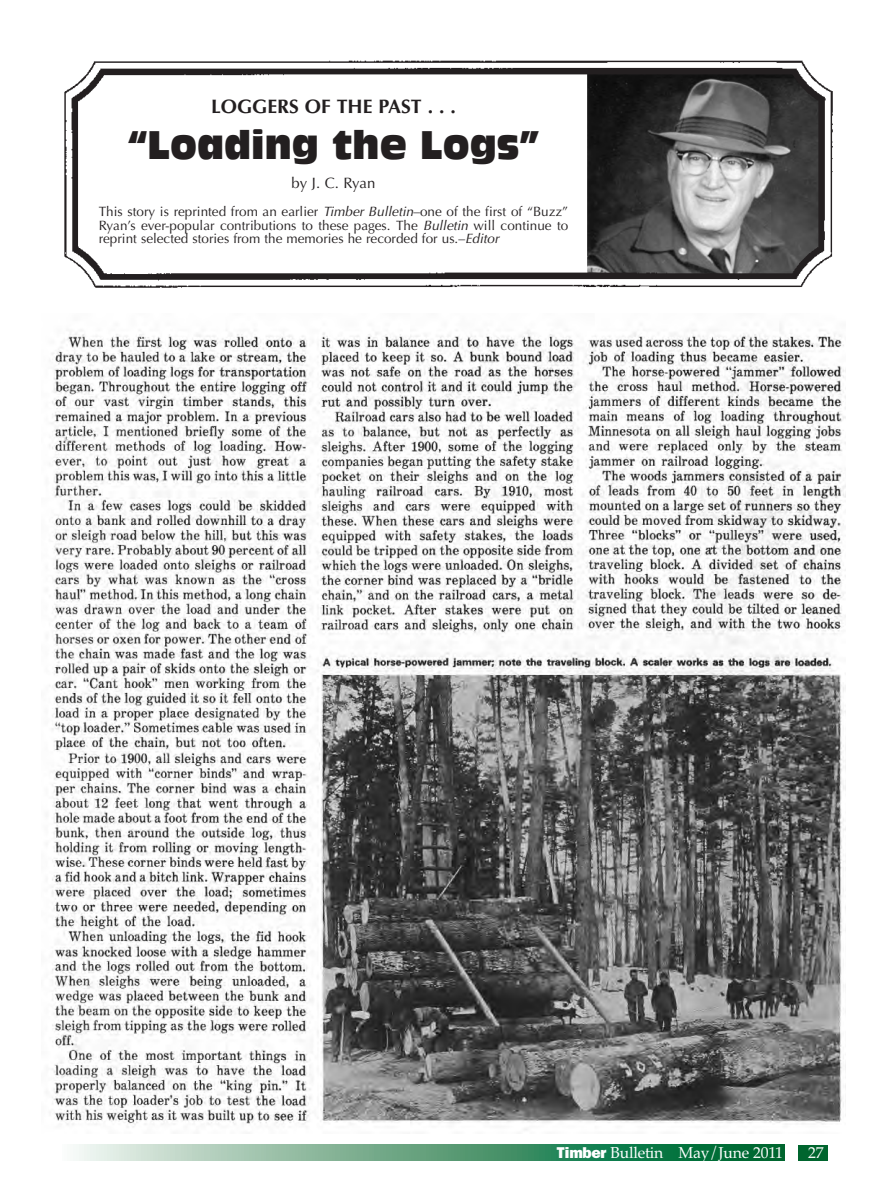
<style>
.page{position:relative;width:891px;height:1188px;background:#fff}
.page>*{position:absolute;margin:0;border:0;box-sizing:border-box;transform-origin:0 0}
.t1{font:39px "Antique Olive Compact";color:#231f20;scale:.9 1}
.t2{font:700 19.5px "Optima";color:#231f20}
.t3{font:15.75px "Palatino";letter-spacing:-.015em;color:#fff}
.t4{font:15px "Optima";color:#231f20}
.t5{font:13.5px/13.5px "Optima";color:#231f20;text-align:justify}
.s1{font-style:italic}
.s2{font-family:"Franklin Gothic";font-weight:800}
</style>
<div class="page">
<img style="left:64px;top:60px;width:769px;height:228px">
<div style="left:798px;top:1146px;width:30px;height:15px;background:#00652e"></div>
<svg style="left:76px;top:1145px;width:709px;height:15px;background:#62a381"></svg>
<img style="left:51px;top:325px;width:795px;height:805px">
<h2 class="t2" style="left:211px;top:98px;width:246px">LOGGERS OF THE PAST . . .</h2>
<h1 class="t1" style="left:127px;top:130px;width:459px">“Loading the Logs”</h1>
<p class="t4" style="left:291px;top:176px;width:86px">by J. C. Ryan</p>
<p class="t5" style="left:99px;top:206px;width:471px">This story is reprinted from an earlier <span class="s1">Timber Bulletin</span>–one of the first of “Buzz” Ryan’s ever-popular contributions to these pages. The <span class="s1">Bulletin</span> will continue to reprint selected stories from the memories he recorded for us.–<span class="s1">Editor</span></p>
<p class="t3" style="left:557px;top:1143px;width:228px"><span class="s2">Timber</span> Bulletin May/June 2011</p>
<p class="t3" style="left:808px;top:1144px;width:17px">27</p>
</div>
